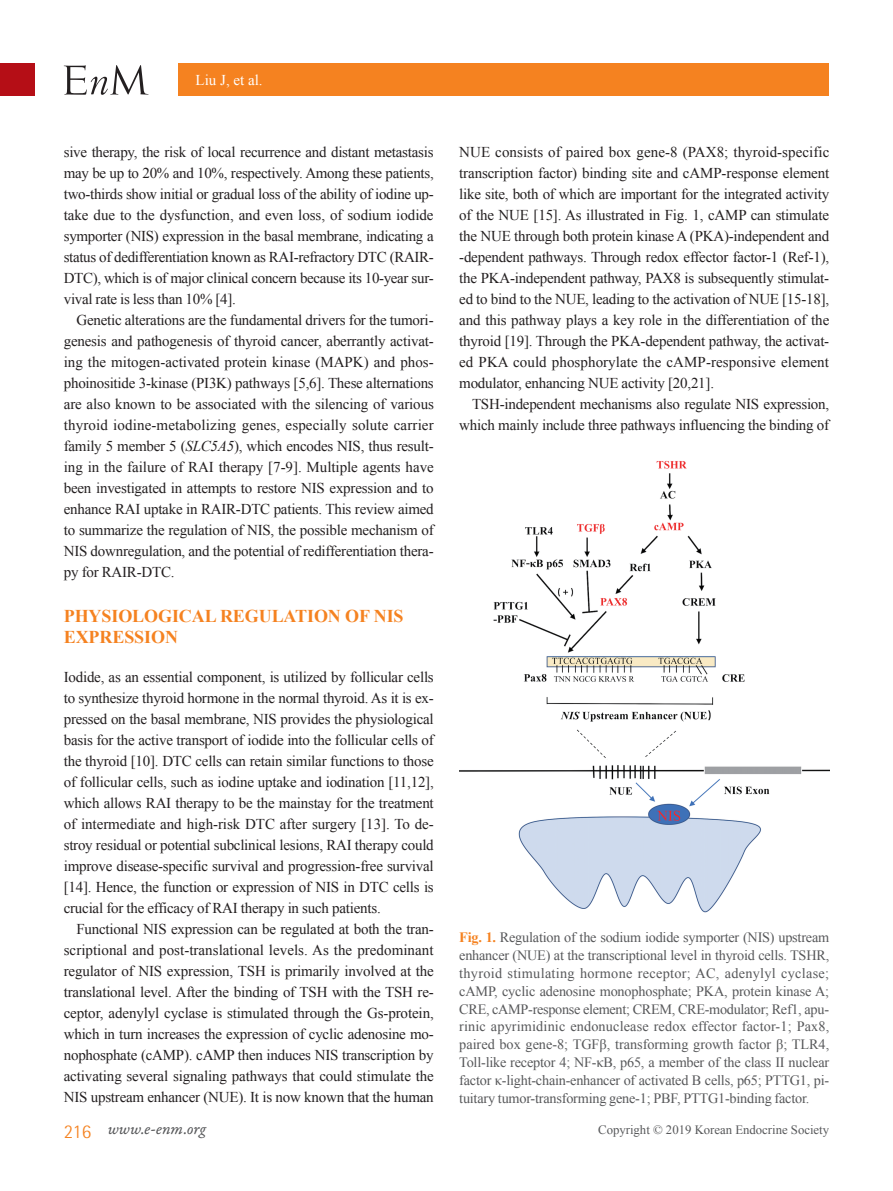
<style>
.page{position:relative;width:893px;height:1191px;background:#fff}
.page>*{position:absolute;margin:0;border:0;box-sizing:border-box;transform-origin:0 0}
.소제목1{font:700 18px/21px "Times New Roman";letter-spacing:-.005em;color:#f58220}
.t1{font:16.5px "Garamond Premr Pro It Capt";color:#57585a}
.본문{font:15px/21px "Times New Roman";letter-spacing:-.015em;color:#231f20;text-align:justify}
.본문_0{font:15px/21px "Times New Roman";letter-spacing:-.02em;color:#231f20;text-align:justify}
.t2{font:15px "Times New Roman";color:#fff}
.표그림제목{font:14.25px/17.9px "Times New Roman";letter-spacing:-.015em;color:#57585a;text-align:justify}
.t3{font:12.75px "Times New Roman";color:#57585a}
.s1{font-style:italic}
.s2{font-weight:700;color:#f58220}
.s3{font-family:"Rotis Semi Sans Std";font-weight:300;font-size:19.5px;color:#f58220}
</style>
<div class="page">
<div style="left:0;top:64px;width:34px;height:32px;background:#b50e16"></div>
<div style="left:179px;top:64px;width:650px;height:32px;background:#f58220"></div>
<svg style="left:64px;top:65px;width:85px;height:30px"></svg>
<img style="left:459px;top:460px;width:370px;height:453px">
<p class="t2" style="left:196px;top:70px;width:69px">Liu J, et al.</p>
<p class="본문_0" style="left:64px;top:141px;width:372px">sive therapy, the risk of local recurrence and distant metastasis may be up to 20% and 10%, respectively. Among these patients, two-thirds show initial or gradual loss of the ability of iodine up&shy;take due to the dysfunction, and even loss, of sodium iodide symporter (NIS) expression in the basal membrane, indicating a status of dedifferentiation known as RAI-refractory DTC (RAIR-DTC), which is of major clinical concern because its 10-year sur&shy;vival rate is less than 10% [4].</p>
<p class="본문" style="left:64px;top:309px;width:372px;text-indent:13px">Genetic alterations are the fundamental drivers for the tumori&shy;genesis and pathogenesis of thyroid cancer, aberrantly activat&shy;ing the mitogen-activated protein kinase (MAPK) and phos&shy;phoinositide 3-kinase (PI3K) pathways [5,6]. These alternations are also known to be associated with the silencing of various thyroid iodine-metabolizing genes, especially solute carrier family 5 member 5 (<span class="s1">SLC5A5</span>), which encodes NIS, thus result&shy;ing in the failure of RAI therapy [7-9]. Multiple agents have been investigated in attempts to restore NIS expression and to enhance RAI uptake in RAIR-DTC patients. This review aimed to summarize the regulation of NIS, the possible mechanism of NIS downregulation, and the potential of redifferentiation thera&shy;py for RAIR-DTC.</p>
<p class="소제목1" style="left:64px;top:605px;width:341px">PHYSIOLOGICAL REGULATION OF NIS<br>EXPRESSION</p>
<p class="본문_0" style="left:64px;top:666px;width:372px">Iodide, as an essential component, is utilized by follicular cells to synthesize thyroid hormone in the normal thyroid. As it is ex&shy;pressed on the basal membrane, NIS provides the physiological basis for the active transport of iodide into the follicular cells of the thyroid [10]. DTC cells can retain similar functions to those of follicular cells, such as iodine uptake and iodination [11,12], which allows RAI therapy to be the mainstay for the treatment of intermediate and high-risk DTC after surgery [13]. To de&shy;stroy residual or potential subclinical lesions, RAI therapy could improve disease-specific survival and progression-free survival [14]. Hence, the function or expression of NIS in DTC cells is crucial for the efficacy of RAI therapy in such patients.</p>
<p class="본문" style="left:64px;top:918px;width:372px;text-indent:13px">Functional NIS expression can be regulated at both the tran&shy;scriptional and post-translational levels. As the predominant regulator of NIS expression, TSH is primarily involved at the translational level. After the binding of TSH with the TSH re&shy;ceptor, adenylyl cyclase is stimulated through the Gs-protein, which in turn increases the expression of cyclic adenosine mo&shy;nophosphate (cAMP). cAMP then induces NIS transcription by activating several signaling pathways that could stimulate the NIS upstream enhancer (NUE). It is now known that the human</p>
<p class="본문" style="left:459px;top:141px;width:372px">NUE consists of paired box gene-8 (PAX8; thyroid-specific transcription factor) binding site and cAMP-response element like site, both of which are important for the integrated activity of the NUE [15]. As illustrated in Fig. 1, cAMP can stimulate the NUE through both protein kinase A (PKA)-independent and -dependent pathways. Through redox effector factor-1 (Ref-1), the PKA-independent pathway, PAX8 is subsequently stimulat&shy;ed to bind to the NUE, leading to the activation of NUE [15-18], and this pathway plays a key role in the differentiation of the thyroid [19]. Through the PKA-dependent pathway, the activat&shy;ed PKA could phosphorylate the cAMP-responsive element modulator, enhancing NUE activity [20,21].</p>
<p class="본문" style="left:459px;top:393px;width:371px;text-align:right">TSH-independent mechanisms also regulate NIS expression, which mainly include three pathways influencing the binding of</p>
<p class="표그림제목" style="left:459px;top:928px;width:372px"><span class="s2">Fig. 1.</span> Regulation of the sodium iodide symporter (NIS) upstream enhancer (NUE) at the transcriptional level in thyroid cells. TSHR, thyroid stimulating hormone receptor; AC, adenylyl cyclase; cAMP, cyclic adenosine monophosphate; PKA, protein kinase A; CRE, cAMP-response element; CREM, CRE-modulator; Ref1, apu&shy;rinic apyrimidinic endonuclease redox effector factor-1; Pax8, paired box gene-8; TGFβ, transforming growth factor β; TLR4, Toll-like receptor 4; NF-κB, p65, a member of the class II nuclear factor κ-light-chain-enhancer of activated B cells, p65; PTTG1, pi&shy;tuitary tumor-transforming gene-1; PBF, PTTG1-binding factor.</p>
<p class="t1" style="left:64px;top:1118px;width:144px"><span class="s3">216</span> www.e-enm.org</p>
<p class="t3" style="left:598px;top:1120px;width:233px">Copyright © 2019 Korean Endocrine Society</p>
</div>
